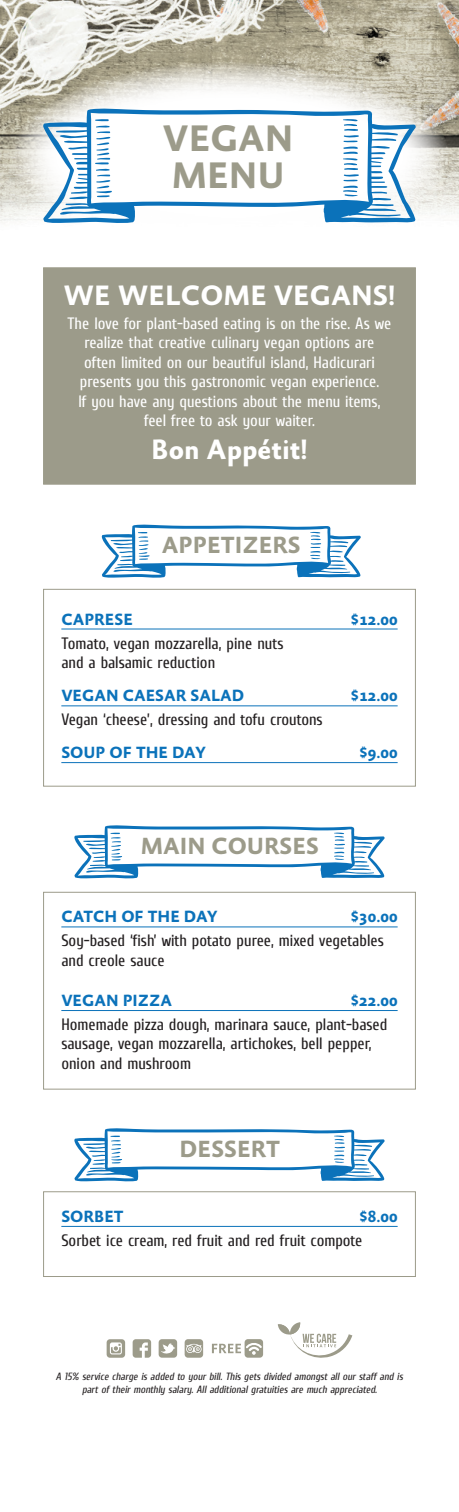
<style>
.page{position:relative;width:459px;height:1512px;background:#fff}
.page>*{position:absolute;margin:0;border:0;box-sizing:border-box;transform-origin:0 0}
.t1{font:700 37.5px/37.5px "Absara Sans";color:#9c9b8a}
.t2{font:700 28.5px "Absara Sans";color:#fff}
.t3{font:700 23.7px "Absara Sans";color:#9c9b8a}
.t4{font:16.5px/19.8px "Cuprum FFU";color:#231f20}
.t5{font:16.5px/19.5px "Cuprum FFU";color:#fff;text-align:center}
.t6{font:700 16.5px "Absara Sans";color:#0b72ba}
.t7{font:italic 10.5px/12.6px "Cuprum FFU";color:#231f20;text-align:center}
</style>
<div class="page">
<img style="left:0;top:0;width:459px;height:223px">
<svg style="left:10px;top:62px;width:439px;height:190px"></svg>
<div style="left:43px;top:589px;width:373px;height:198px;border:1px solid #9c9b8a"></div>
<hr style="left:61px;top:629px;width:337px;height:1px;background:#0b72ba">
<hr style="left:61px;top:705px;width:337px;height:1px;background:#0b72ba">
<hr style="left:61px;top:762px;width:337px;height:1px;background:#0b72ba">
<svg style="left:102px;top:524px;width:259px;height:54px"></svg>
<svg style="left:43px;top:108px;width:373px;height:116px"></svg>
<svg style="left:343px;top:119px;width:16px;height:78px"></svg>
<svg style="left:71px;top:119px;width:41px;height:78px"></svg>
<svg style="left:369px;top:152px;width:19px;height:36px"></svg>
<div style="left:43px;top:892px;width:373px;height:198px;border:1px solid #9c9b8a"></div>
<hr style="left:61px;top:927px;width:337px;height:1px;background:#0b72ba">
<hr style="left:61px;top:1010px;width:337px;height:1px;background:#0b72ba">
<svg style="left:74px;top:825px;width:311px;height:54px"></svg>
<div style="left:43px;top:1191px;width:373px;height:86px;border:1px solid #9c9b8a"></div>
<hr style="left:61px;top:1226px;width:337px;height:1px;background:#0b72ba">
<svg style="left:74px;top:1128px;width:311px;height:54px"></svg>
<div style="left:43px;top:267px;width:373px;height:218px;background:#9c9b8a;border:1px solid #9c9b8a"></div>
<svg style="left:133px;top:1339px;width:18px;height:19px"></svg>
<svg style="left:159px;top:1339px;width:18px;height:19px"></svg>
<svg style="left:107px;top:1339px;width:18px;height:19px"></svg>
<svg style="left:185px;top:1339px;width:18px;height:19px"></svg>
<svg style="left:212px;top:1339px;width:51px;height:19px"></svg>
<svg style="left:278px;top:1322px;width:74px;height:36px"></svg>
<h1 class="t1" style="left:163px;top:121px;width:132px">VEGAN<br>MENU</h1>
<h2 class="t2" style="left:64px;top:280px;width:333px">WE WELCOME VEGANS!</h2>
<p class="t5" style="left:68px;top:313px;width:325px">The love for plant-based eating is on the rise. As we realize that creative culinary vegan options are often limited on our beautiful island, Hadicurari presents you this gastronomic vegan experience.<br>If you have any questions about the menu items, feel free to ask your waiter.</p>
<h2 class="t2" style="left:151px;top:435px;width:158px">Bon Appétit!</h2>
<h3 class="t3" style="left:162px;top:533px;width:140px">APPETIZERS</h3>
<p class="t6" style="left:61px;top:610px;width:73px">CAPRESE</p>
<p class="t6" style="left:351px;top:610px;width:49px">$12.00</p>
<p class="t4" style="left:61px;top:633px;width:224px">Tomato, vegan mozzarella, pine nuts and a balsamic reduction</p>
<p class="t6" style="left:61px;top:687px;width:185px">VEGAN CAESAR SALAD</p>
<p class="t6" style="left:351px;top:687px;width:49px">$12.00</p>
<p class="t4" style="left:61px;top:709px;width:263px">Vegan ‘cheese’, dressing and tofu croutons</p>
<p class="t6" style="left:61px;top:744px;width:146px">SOUP OF THE DAY</p>
<p class="t6" style="left:359px;top:744px;width:40px">$9.00</p>
<h3 class="t3" style="left:141px;top:834px;width:180px">MAIN COURSES</h3>
<p class="t6" style="left:61px;top:908px;width:158px">CATCH OF THE DAY</p>
<p class="t6" style="left:351px;top:908px;width:49px">$30.00</p>
<p class="t4" style="left:61px;top:931px;width:324px">Soy-based ‘fish’ with potato puree, mixed vegetables and creole sauce</p>
<p class="t6" style="left:61px;top:992px;width:112px">VEGAN PIZZA</p>
<p class="t6" style="left:351px;top:992px;width:49px">$22.00</p>
<p class="t4" style="left:61px;top:1014px;width:327px">Homemade pizza dough, marinara sauce, plant-based sausage, vegan mozzarella, artichokes, bell pepper, onion and mushroom</p>
<h3 class="t3" style="left:180px;top:1137px;width:102px">DESSERT</h3>
<p class="t6" style="left:61px;top:1208px;width:64px">SORBET</p>
<p class="t6" style="left:359px;top:1208px;width:40px">$8.00</p>
<p class="t4" style="left:61px;top:1230px;width:303px">Sorbet ice cream, red fruit and red fruit compote</p>
<p class="t7" style="left:56px;top:1370px;width:351px">A 15% service charge is added to your bill. This gets divided amongst all our staff and is part of their monthly salary. All additional gratuities are much appreciated.</p>
</div>
